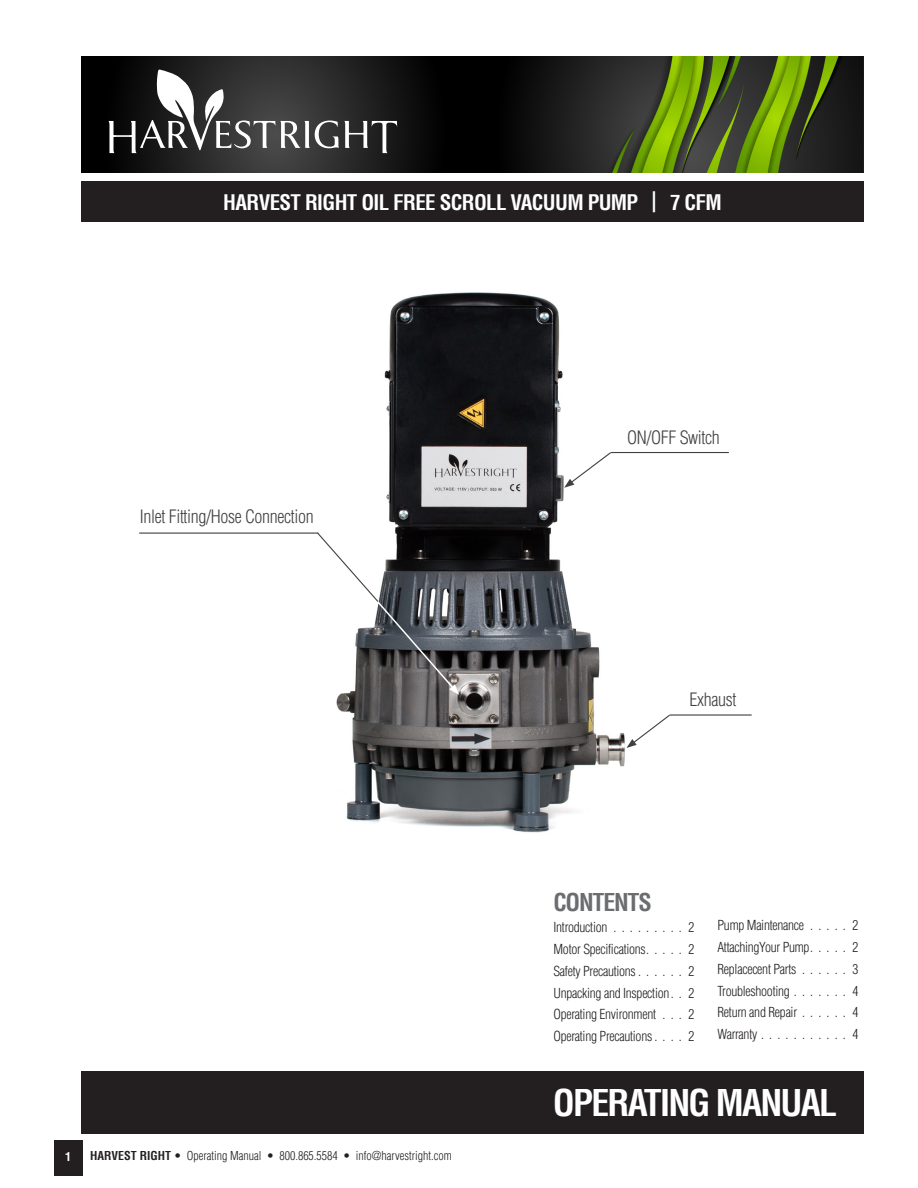
<style>
.page{position:relative;width:918px;height:1188px;background:#fff}
.page>*{position:absolute;margin:0;border:0;box-sizing:border-box;transform-origin:0 0}
.operating_manual{font:700 condensed 36px "Helvetica";letter-spacing:-.05em;color:#fff}
.section_head_70__bla{font:700 condensed 24px "Helvetica";letter-spacing:-.05em;color:#6c6d70}
.product_description{font:700 condensed 21px "Helvetica";letter-spacing:-.03em;color:#fff}
.TOC_copy{font:300 condensed 18px "Helvetica";letter-spacing:-.02em;color:#414042}
.TOC_copy-2{font:300 condensed 13.5px "Helvetica";letter-spacing:-.02em;color:#231f20}
.t1{font:300 condensed 12px "Helvetica";color:#231f20}
.t2{font:700 condensed 12px "Helvetica";color:#fff}
.s1{font-weight:700}
</style>
<div class="page">
<div style="left:54px;top:1140px;width:28px;height:35px;background:#231f20"></div>
<img style="left:281px;top:292px;width:384px;height:541px">
<img style="left:81px;top:56px;width:783px;height:116px">
<div style="left:81px;top:182px;width:783px;height:40px;background:#231f20"></div>
<div style="left:81px;top:1071px;width:783px;height:63px;background:#231f20"></div>
<svg style="left:108px;top:69px;width:289px;height:84px"></svg>
<svg style="left:564px;top:451px;width:48px;height:37px"></svg>
<hr style="left:611px;top:452px;width:118px;height:1px;background:#414042">
<svg style="left:627px;top:714px;width:43px;height:34px"></svg>
<hr style="left:670px;top:714px;width:82px;height:2px;background:#414042">
<hr style="left:139px;top:533px;width:179px;height:1px;background:#414042">
<svg style="left:315px;top:531px;width:144px;height:164px"></svg>
<p class="product_description" style="left:223px;top:189px;width:500px">HARVEST RIGHT OIL FREE SCROLL VACUUM PUMP | 7 CFM</p>
<p class="TOC_copy" style="left:140px;top:505px;width:175px">Inlet Fitting/Hose Connection</p>
<p class="t2" style="left:65px;top:1149px;width:7px">1</p>
<p class="t1" style="left:90px;top:1148px;width:363px"><span class="s1">HARVEST RIGHT</span> • Operating Manual • 800.865.5584 • info@harvestright.com</p>
<p class="TOC_copy" style="left:627px;top:426px;width:94px">ON/OFF Switch</p>
<p class="TOC_copy" style="left:690px;top:688px;width:48px">Exhaust</p>
<p class="section_head_70__bla" style="left:554px;top:887px;width:100px">CONTENTS</p>
<p class="TOC_copy-2" style="left:554px;top:919px;width:55px">Introduction</p>
<p class="TOC_copy-2" style="left:689px;top:919px;width:7px">2</p>
<p class="TOC_copy-2" style="left:554px;top:941px;width:143px">Motor Specifications . . . . . 2</p>
<p class="TOC_copy-2" style="left:554px;top:962px;width:143px">Safety Precautions . . . . . . 2</p>
<p class="TOC_copy-2" style="left:554px;top:984px;width:143px">Unpacking and Inspection . . 2</p>
<p class="TOC_copy-2" style="left:554px;top:1006px;width:104px">Operating Environment</p>
<p class="TOC_copy-2" style="left:689px;top:1006px;width:7px">2</p>
<p class="TOC_copy-2" style="left:554px;top:1028px;width:143px">Operating Precautions . . . . 2</p>
<p class="TOC_copy-2" style="left:717px;top:917px;width:88px">Pump Maintenance</p>
<p class="TOC_copy-2" style="left:852px;top:917px;width:7px">2</p>
<p class="TOC_copy-2" style="left:717px;top:939px;width:143px">AttachingYour Pump . . . . . 2</p>
<p class="TOC_copy-2" style="left:717px;top:961px;width:80px">Replacecent Parts</p>
<p class="TOC_copy-2" style="left:852px;top:961px;width:7px">3</p>
<p class="TOC_copy-2" style="left:717px;top:982px;width:74px">Troubleshooting</p>
<p class="TOC_copy-2" style="left:852px;top:982px;width:7px">4</p>
<p class="TOC_copy-2" style="left:717px;top:1004px;width:81px">Return and Repair</p>
<p class="TOC_copy-2" style="left:852px;top:1004px;width:7px">4</p>
<p class="TOC_copy-2" style="left:717px;top:1026px;width:41px">Warranty</p>
<p class="TOC_copy-2" style="left:852px;top:1026px;width:7px">4</p>
<p class="operating_manual" style="left:553px;top:1080px;width:286px">OPERATING MANUAL</p>
</div>
